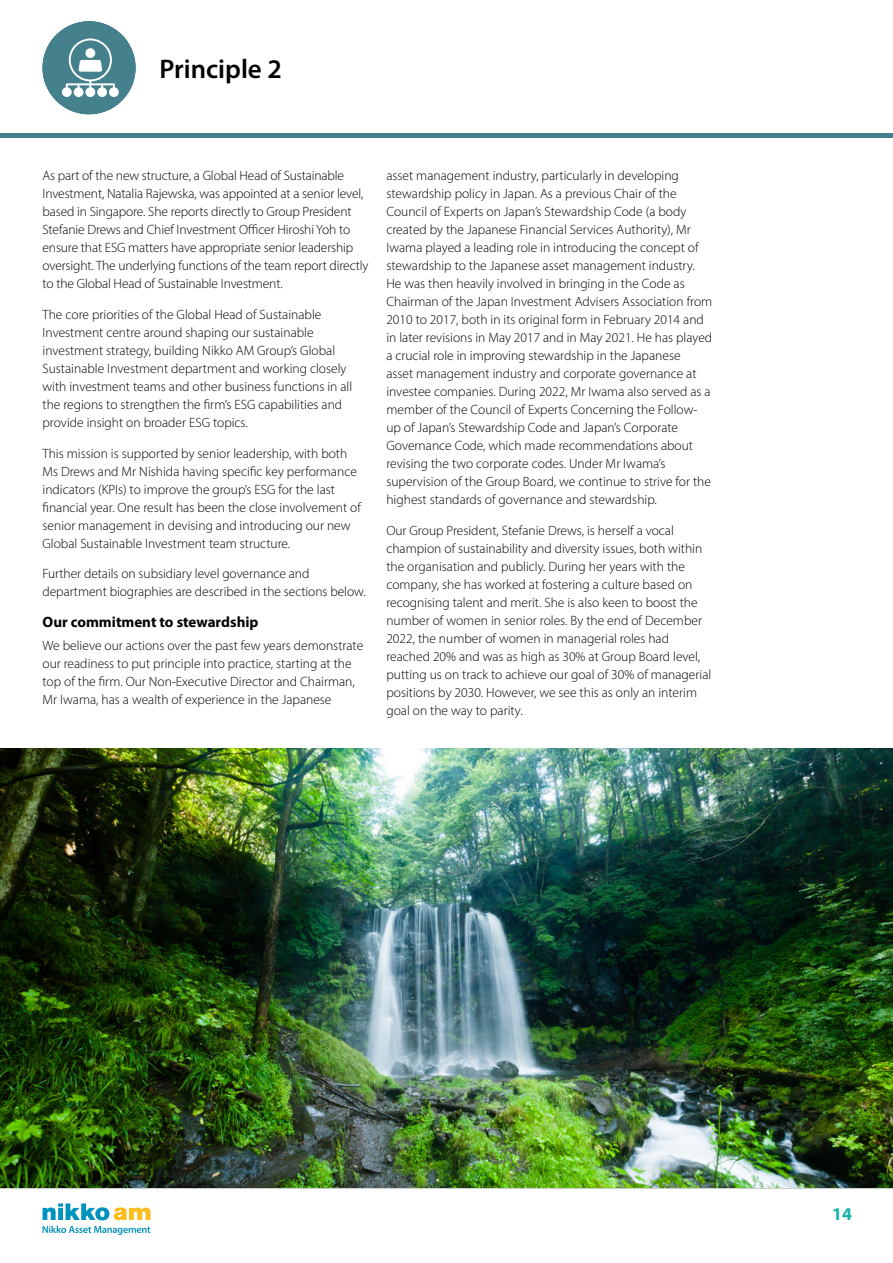
<style>
.page{position:relative;width:893px;height:1263px;background:#fff}
.page>*{position:absolute;margin:0;border:0;box-sizing:border-box;transform-origin:0 0}
.t1{font:600 27px "Myriad Pro";color:#000}
.t2{font:700 18px "Myriad Pro";color:#17b2a9}
.t3{font:700 15px "Myriad Pro";color:#000}
.t4{font:300 13.5px/18px "Myriad Pro";color:#000}
</style>
<div class="page">
<hr style="left:0;top:1187px;width:893px;height:2px;background:#cdcdcf">
<div style="left:0;top:133px;width:893px;height:5px;background:#44818c"></div>
<div style="left:43px;top:21px;width:93px;height:93px;background:#44818c;border-radius:50%"></div>
<svg style="left:59px;top:31px;width:60px;height:83px"></svg>
<svg style="left:43px;top:1203px;width:107px;height:17px"></svg>
<svg style="left:43px;top:1226px;width:107px;height:9px"></svg>
<img style="left:0;top:748px;width:893px;height:439px">
<h1 class="t1" style="left:159px;top:52px;width:124px">Principle 2</h1>
<p class="t4" style="left:43px;top:167px;width:327px">As part of the new structure, a Global Head of Sustainable Investment, Natalia Rajewska, was appointed at a senior level, based in Singapore. She reports directly to Group President Stefanie Drews and Chief Investment Officer Hiroshi Yoh to ensure that ESG matters have appropriate senior leadership oversight. The underlying functions of the team report directly to the Global Head of Sustainable Investment.</p>
<p class="t4" style="left:43px;top:305px;width:311px">The core priorities of the Global Head of Sustainable Investment centre around shaping our sustainable investment strategy, building Nikko AM Group’s Global Sustainable Investment department and working closely with investment teams and other business functions in all the regions to strengthen the firm’s ESG capabilities and provide insight on broader ESG topics.</p>
<p class="t4" style="left:43px;top:444px;width:320px">This mission is supported by senior leadership, with both Ms Drews and Mr Nishida having specific key performance indicators (KPIs) to improve the group’s ESG for the last financial year. One result has been the close involvement of senior management in devising and introducing our new Global Sustainable Investment team structure.</p>
<p class="t4" style="left:43px;top:565px;width:325px">Further details on subsidiary level governance and department biographies are described in the sections below.</p>
<p class="t3" style="left:43px;top:612px;width:218px">Our commitment to stewardship</p>
<p class="t4" style="left:43px;top:636px;width:322px">We believe our actions over the past few years demonstrate our readiness to put principle into practice, starting at the top of the firm. Our Non-Executive Director and Chairman, Mr Iwama, has a wealth of experience in the Japanese</p>
<p class="t4" style="left:386px;top:167px;width:327px">asset management industry, particularly in developing stewardship policy in Japan. As a previous Chair of the Council of Experts on Japan’s Stewardship Code (a body created by the Japanese Financial Services Authority), Mr Iwama played a leading role in introducing the concept of stewardship to the Japanese asset management industry.<br>He was then heavily involved in bringing in the Code as Chairman of the Japan Investment Advisers Association from 2010 to 2017, both in its original form in February 2014 and in later revisions in May 2017 and in May 2021. He has played a crucial role in improving stewardship in the Japanese<br>asset management industry and corporate governance at investee companies. During 2022, Mr Iwama also served as a member of the Council of Experts Concerning the Follow&shy;up of Japan’s Stewardship Code and Japan’s Corporate Governance Code, which made recommendations about revising the two corporate codes. Under Mr Iwama’s supervision of the Group Board, we continue to strive for the highest standards of governance and stewardship.</p>
<p class="t4" style="left:386px;top:521px;width:326px">Our Group President, Stefanie Drews, is herself a vocal champion of sustainability and diversity issues, both within the organisation and publicly. During her years with the company, she has worked at fostering a culture based on recognising talent and merit. She is also keen to boost the number of women in senior roles. By the end of December 2022, the number of women in managerial roles had reached 20% and was as high as 30% at Group Board level, putting us on track to achieve our goal of 30% of managerial positions by 2030. However, we see this as only an interim goal on the way to parity.</p>
<h2 class="t2" style="left:832px;top:1202px;width:21px">14</h2>
</div>
